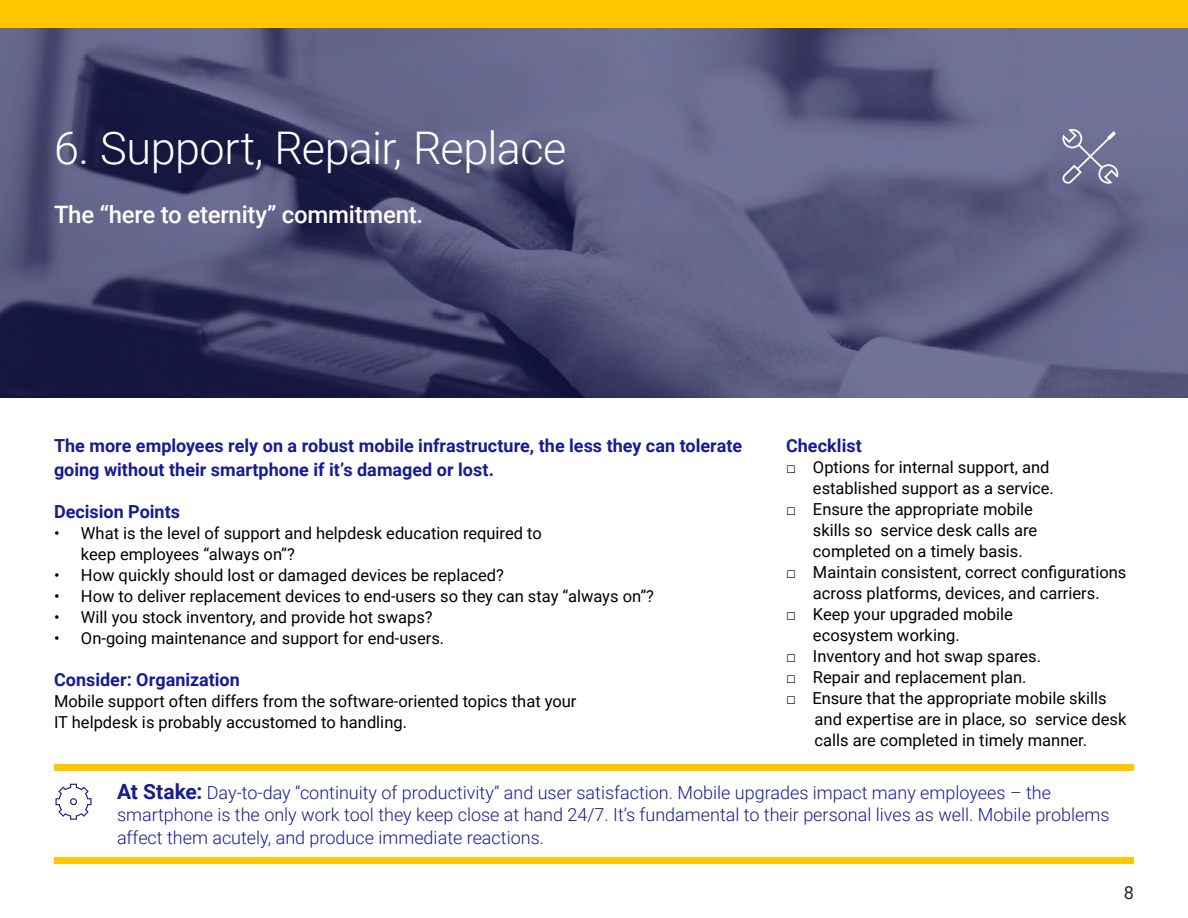
<style>
.page{position:relative;width:1188px;height:918px;background:#fff}
.page>*{position:absolute;margin:0;border:0;box-sizing:border-box;transform-origin:0 0}
.t1{font:300 45px "Roboto";letter-spacing:-.015em;color:#fff}
.t2{font:500 24px "Roboto";letter-spacing:-.01em;color:#fff}
.t3{font:300 18px/22.5px "Roboto";color:#171c8f}
.t4{font:700 18px/24px "Roboto";color:#171c8f}
.t5{font:18px "Roboto";color:#292827}
.t6{font:16.5px/21px "Roboto";color:#000}
.s1{font-family:"Arial"}
.s2{font-weight:700;font-size:21px}
</style>
<div class="page">
<div style="left:0;top:0;width:1188px;height:29px;background:#ffc700"></div>
<img style="left:0;top:29px;width:1188px;height:369px">
<div style="left:54px;top:764px;width:1080px;height:6px;background:#ffc700"></div>
<div style="left:54px;top:857px;width:1080px;height:6px;background:#ffc700"></div>
<svg style="left:1062px;top:128px;width:57px;height:56px;background:#8282a2"></svg>
<svg style="left:55px;top:784px;width:36px;height:36px"></svg>
<h1 class="t1" style="left:54px;top:117px;width:514px">6. Support, Repair, Replace</h1>
<h2 class="t2" style="left:54px;top:198px;width:371px">The “here to eternity” commitment.</h2>
<p class="t4" style="left:54px;top:433px;width:690px">The more employees rely on a robust mobile infrastructure, the less they can tolerate going without their smartphone if it’s damaged or lost.</p>
<p class="t4" style="left:54px;top:499px;width:128px">Decision Points</p>
<p class="t6" style="left:81px;top:522px;width:462px;text-indent:-27px">• What is the level of support and helpdesk education required to keep employees “always on”?</p>
<p class="t6" style="left:54px;top:564px;width:451px">• How quickly should lost or damaged devices be replaced?</p>
<p class="t6" style="left:54px;top:585px;width:602px">• How to deliver replacement devices to end-users so they can stay “always on”?</p>
<p class="t6" style="left:54px;top:606px;width:380px">• Will you stock inventory, and provide hot swaps?</p>
<p class="t6" style="left:54px;top:627px;width:392px">• On-going maintenance and support for end-users.</p>
<p class="t4" style="left:54px;top:667px;width:187px">Consider: Organization</p>
<p class="t6" style="left:54px;top:690px;width:524px">Mobile support often differs from the software-oriented topics that your<br>IT helpdesk is probably accustomed to handling.</p>
<p class="t4" style="left:786px;top:433px;width:77px">Checklist</p>
<p class="t6" style="left:786px;top:456px;width:269px;text-align:right"><span class="s1">□</span> Options for internal support, and established support as a service.</p>
<p class="t6" style="left:813px;top:498px;width:226px;text-indent:-27px"><span class="s1">□</span> Ensure the appropriate mobile skills so service desk calls are completed on a timely basis.</p>
<p class="t6" style="left:786px;top:561px;width:342px;text-align:center"><span class="s1">□</span> Maintain consistent, correct configurations across platforms, devices, and carriers.</p>
<p class="t6" style="left:813px;top:603px;width:201px;text-indent:-27px"><span class="s1">□</span> Keep your upgraded mobile ecosystem working.</p>
<p class="t6" style="left:786px;top:645px;width:257px"><span class="s1">□</span> Inventory and hot swap spares.</p>
<p class="t6" style="left:786px;top:666px;width:242px"><span class="s1">□</span> Repair and replacement plan.</p>
<p class="t6" style="left:815px;top:687px;width:313px;text-indent:-29px"><span class="s1">□</span> Ensure that the appropriate mobile skills and expertise are in place, so service desk calls are completed in timely manner.</p>
<p class="t3" style="left:117px;top:780px;width:994px"><span class="s2">At Stake:</span> Day-to-day “continuity of productivity” and user satisfaction. Mobile upgrades impact many employees – the smartphone is the only work tool they keep close at hand 24/7. It’s fundamental to their personal lives as well. Mobile problems affect them acutely, and produce immediate reactions.</p>
<p class="t5" style="left:1124px;top:879px;width:12px">8</p>
</div>
